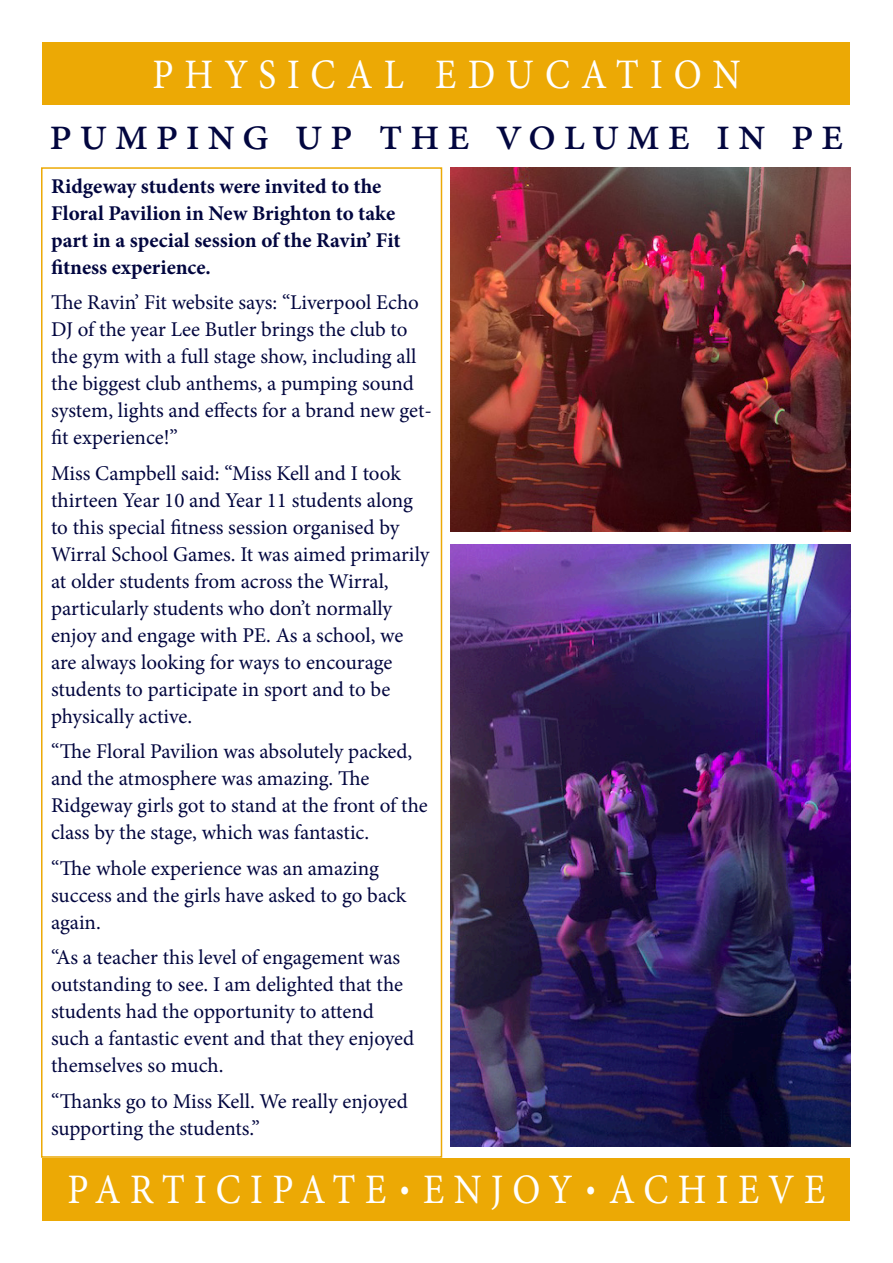
<style>
.page{position:relative;width:893px;height:1263px;background:#fff}
.page>*{position:absolute;margin:0;border:0;box-sizing:border-box;transform-origin:0 0}
.t1{font:48px "Minion Pro";letter-spacing:.15em;color:#02063f}
.t2{font:42px "Minion Pro";letter-spacing:.25em;color:#fff;scale:.89 1}
.t3{font:42px "Minion Pro";letter-spacing:.29em;color:#fff;scale:.89 1}
.Main_Text{font:21px/27px "Minion Pro";letter-spacing:-.005em;color:#02063f}
.Main_Text-2{font:700 21px/27px "Minion Pro";color:#02063f}
.s1{font-family:"Josefin Slab"}
</style>
<div class="page">
<div style="left:41px;top:167px;width:401px;height:991px;border:2px solid #eca905"></div>
<div style="left:43px;top:1158px;width:807px;height:62px;background:#eca905"></div>
<div style="left:43px;top:43px;width:807px;height:62px;background:#eca905"></div>
<img style="left:451px;top:544px;width:399px;height:602px">
<img style="left:451px;top:167px;width:399px;height:364px">
<p class="t3" style="left:152px;top:46px;width:662px">PHYSICAL EDUCATION</p>
<p class="t1" style="left:49px;top:101px;width:796px">PUMPING UP THE VOLUME IN PE</p>
<p class="Main_Text-2" style="left:51px;top:172px;width:351px">Ridgeway students were invited to the Floral Pavilion in New Brighton to take part in a special session of the Ravin’ Fit fitness experience.</p>
<p class="Main_Text" style="left:51px;top:289px;width:382px">The Ravin’ Fit website says: “Liverpool Echo DJ of the year Lee Butler brings the club to the gym with a full stage show, including all the biggest club anthems, a pumping sound system, lights and effects for a brand new get&shy;fit experience!”</p>
<p class="Main_Text" style="left:51px;top:459px;width:380px">Miss Campbell said: “Miss Kell and I took thirteen Year 10 and Year 11 students along to this special fitness session organised by Wirral School Games. It was aimed primarily at older students from across the Wirral, particularly students who don’t normally enjoy and engage with PE. As a school, we are always looking for ways to encourage students to participate in sport and to be physically active.</p>
<p class="Main_Text" style="left:51px;top:738px;width:378px">“The Floral Pavilion was absolutely packed, and the atmosphere was amazing. The Ridgeway girls got to stand at the front of the class by the stage, which was fantastic.</p>
<p class="Main_Text" style="left:51px;top:854px;width:357px">“The whole experience was an amazing success and the girls have asked to go back again.</p>
<p class="Main_Text" style="left:51px;top:944px;width:365px">“As a teacher this level of engagement was outstanding to see. I am delighted that the students had the opportunity to attend such a fantastic event and that they enjoyed themselves so much.</p>
<p class="Main_Text" style="left:51px;top:1087px;width:358px">“Thanks go to Miss Kell. We really enjoyed supporting the students.”</p>
<p class="t2" style="left:68px;top:1161px;width:853px">PARTICIPATE<span class="s1">•</span>ENJOY<span class="s1">•</span>ACHIEVE</p>
</div>
